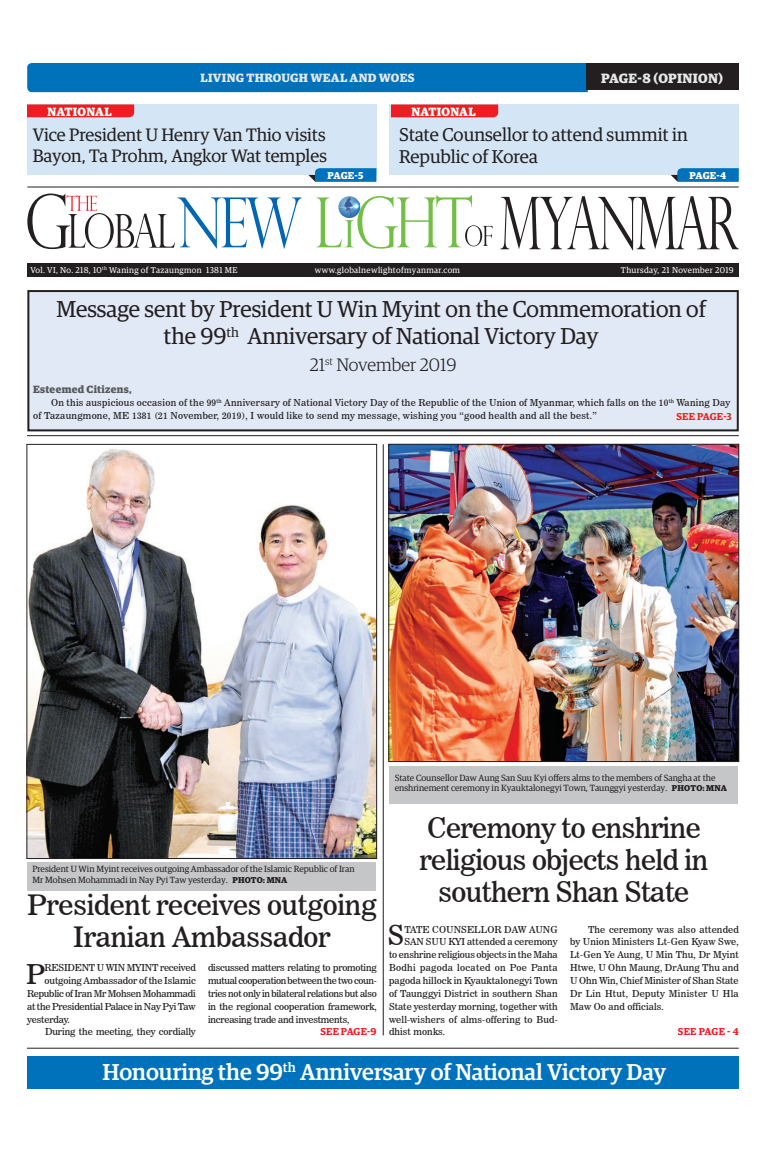
<style>
.page{position:relative;width:773px;height:1152px;background:#fff}
.page>*{position:absolute;margin:0;border:0;box-sizing:border-box;transform-origin:0 0}
.t1{font:28px/32px "News 706 BT Roman C";letter-spacing:-.02em;color:#231f20;text-align:center}
.t2{font:27.1px "News 706 BT Roman C";color:#231f20}
.t3{font:23px/27.6px "Guardian Egyp";color:#231f20;text-align:center}
.t4{font:500 23px "Guardian Egyp";color:#fff}
.t5{font:18.5px/22.2px "Guardian Egyp";color:#231f20}
.t6{font:18px/21.2px "Guardian Egyp";color:#231f20}
.t7{font:300 18px "Guardian Egyp";color:#231f20}
.t8{font:700 13.5px "Guardian Egyp";letter-spacing:.02em;color:#e6e7e9}
.t9{font:700 12px "Guardian Egyp";letter-spacing:.025em;color:#e6e7e9}
.t10{font:700 12px "Guardian Egyp";letter-spacing:.02em;color:#fff}
.t11{font:700 10.5px "Guardian Egyp";letter-spacing:.025em;color:#57585a}
.t12{font:600 10px "Guardian Egyp";letter-spacing:.02em;color:#ee1d23}
.t13{font:700 10px "Guardian Egyp";letter-spacing:-.01em;color:#fff}
.t14{font:9.5px/12.9px "News 706 BT Roman C";letter-spacing:.01em;color:#231f20;text-align:justify}
.t15{font:9.5px "News 706 BT Roman C";letter-spacing:-.01em;color:#231f20}
.t16{font:9.5px "News 706 BT Roman C";letter-spacing:-.02em;color:#231f20}
.t17{font:9.5px "News 706 BT Roman C";letter-spacing:-.025em;color:#231f20}
.t18{font:9.5px "News 706 BT Roman C";letter-spacing:.03em;color:#231f20}
.t19{font:9px/10.8px "Guardian Egyp";color:#231f20}
.t20{font:8.5px "Guardian Egyp";letter-spacing:.04em;color:#fff}
.s1{font-weight:700;font-size:8.5px}
</style>
<div class="page">
<div style="left:27px;top:862px;width:349px;height:29px;background:#c5c6c8"></div>
<div style="left:389px;top:766px;width:349px;height:38px;background:#c5c6c8"></div>
<div style="left:27px;top:263px;width:711px;height:14px;background:#231f20"></div>
<svg style="left:27px;top:194px;width:275px;height:55px"></svg>
<svg style="left:500px;top:196px;width:238px;height:55px"></svg>
<svg style="left:316px;top:195px;width:176px;height:54px"></svg>
<div style="left:28px;top:291px;width:709px;height:139px;background:#e1e9f6"></div>
<div style="left:27px;top:290px;width:711px;height:141px;border:2px solid #231f20"></div>
<img style="left:29px;top:449px;width:346px;height:408px">
<div style="left:27px;top:444px;width:350px;height:415px;border:1px solid #231f20"></div>
<div style="left:27px;top:63px;width:561px;height:29px;background:#0072bc"></div>
<div style="left:586px;top:63px;width:152px;height:27px;background:#231f20"></div>
<div style="left:27px;top:104px;width:350px;height:71px;background:#d4e6f6"></div>
<div style="left:389px;top:104px;width:349px;height:71px;background:#d4e6f6"></div>
<svg style="left:27px;top:104px;width:107px;height:13px"></svg>
<svg style="left:671px;top:168px;width:67px;height:14px"></svg>
<svg style="left:308px;top:168px;width:68px;height:14px"></svg>
<svg style="left:391px;top:105px;width:107px;height:12px"></svg>
<hr style="left:383px;top:444px;width:1px;height:591px;background:#231f20">
<hr style="left:27px;top:187px;width:711px;height:1px;background:#231f20">
<div style="left:27px;top:1056px;width:711px;height:33px;background:#0072bc"></div>
<img style="left:390px;top:446px;width:346px;height:314px">
<div style="left:388px;top:444px;width:350px;height:318px;border:1px solid #231f20"></div>
<hr style="left:27px;top:1048px;width:711px;height:1px;background:#231f20">
<hr style="left:27px;top:435px;width:711px;height:1px;background:#231f20">
<p class="t9" style="left:200px;top:69px;width:215px">LIVING THROUGH WEAL AND WOES</p>
<h3 class="t8" style="left:601px;top:68px;width:123px">PAGE-8 (OPINION)</h3>
<p class="t10" style="left:47px;top:102px;width:66px">NATIONAL</p>
<h3 class="t6" style="left:33px;top:123px;width:295px">Vice President U Henry Van Thio visits<br>Bayon, Ta Prohm, Angkor Wat temples</h3>
<p class="t10" style="left:411px;top:102px;width:66px">NATIONAL</p>
<h3 class="t5" style="left:399px;top:122px;width:290px">State Counsellor to attend summit in<br>Republic of Korea</h3>
<p class="t13" style="left:327px;top:168px;width:37px">PAGE-5</p>
<p class="t13" style="left:689px;top:168px;width:38px">PAGE-4</p>
<p class="t20" style="left:30px;top:264px;width:209px">Vol. VI, No. 218, 10<sup>th</sup> Waning of Tazaungmon 1381 ME</p>
<p class="t20" style="left:315px;top:264px;width:147px">www.globalnewlightofmyanmar.com</p>
<p class="t20" style="left:621px;top:264px;width:114px">Thursday, 21 November 2019</p>
<h3 class="t3" style="left:56px;top:294px;width:651px">Message sent by President U Win Myint on the Commemoration of the 99<sup>th</sup> Anniversary of National Victory Day</h3>
<h3 class="t7" style="left:310px;top:353px;width:148px">21<sup>st</sup> November 2019</h3>
<p class="t11" style="left:33px;top:381px;width:100px">Esteemed Citizens,</p>
<p class="t14" style="left:33px;top:396px;width:698px;text-indent:18px">On this auspicious occasion of the 99<sup>th</sup> Anniversary of National Victory Day of the Republic of the Union of Myanmar, which falls on the 10<sup>th</sup> Waning Day of Tazaungmone, ME 1381 (21 November, 2019), I would like to send my message, wishing you “good health and all the best.”</p>
<p class="t12" style="left:676px;top:409px;width:57px">SEE PAGE-3</p>
<p class="t19" style="left:32px;top:863px;width:323px">President U Win Myint receives outgoing Ambassador of the Islamic Republic of Iran<br>Mr Mohsen Mohammadi in Nay Pyi Taw yesterday. <span class="s1">PHOTO: MNA</span></p>
<h1 class="t1" style="left:27px;top:889px;width:351px;line-height:31.6px">President receives outgoing<br>Iranian Ambassador</h1>
<h2 class="t2" style="left:26px;top:958px;width:20px">P</h2>
<p class="t16" style="left:45px;top:962px;width:153px">RESIDENT U WIN MYINT received</p>
<p class="t15" style="left:45px;top:975px;width:153px">outgoing Ambassador of the Islamic</p>
<p class="t17" style="left:27px;top:988px;width:170px">Republic of Iran Mr Mohsen Mohammadi</p>
<p class="t16" style="left:27px;top:1001px;width:170px">at the Presidential Palace in Nay Pyi Taw</p>
<p class="t15" style="left:27px;top:1013px;width:44px">yesterday.</p>
<p class="t14" style="left:45px;top:1025px;width:152px">During the meeting, they cordially</p>
<p class="t14" style="left:208px;top:961px;width:170px">discussed matters relating to promoting mutual cooperation between the two coun&shy;tries not only in bilateral relations but also in the regional cooperation framework, increasing trade and investments,</p>
<p class="t12" style="left:320px;top:1024px;width:58px">SEE PAGE-9</p>
<p class="t19" style="left:395px;top:771px;width:334px">State Counsellor Daw Aung San Suu Kyi offers alms to the members of Sangha at the enshrinement ceremony in Kyauktalonegyi Town, Taunggyi yesterday. <span class="s1">PHOTO: MNA</span></p>
<h1 class="t1" style="left:419px;top:812px;width:290px">Ceremony to enshrine religious objects held in southern Shan State</h1>
<h2 class="t2" style="left:388px;top:919px;width:18px">S</h2>
<p class="t14" style="left:404px;top:923px;width:155px">TATE COUNSELLOR DAW AUNG</p>
<p class="t14" style="left:404px;top:936px;width:155px">SAN SUU KYI attended a ceremony</p>
<p class="t15" style="left:389px;top:949px;width:170px">to enshrine religious objects in the Maha</p>
<p class="t18" style="left:389px;top:962px;width:170px">Bodhi pagoda located on Poe Panta</p>
<p class="t14" style="left:389px;top:974px;width:170px">pagoda hillock in Kyauktalonegyi Town</p>
<p class="t14" style="left:389px;top:987px;width:170px">of Taunggyi District in southern Shan</p>
<p class="t14" style="left:389px;top:1000px;width:170px">State yesterday morning, together with</p>
<p class="t14" style="left:389px;top:1013px;width:170px">well-wishers of alms-offering to Bud-</p>
<p class="t14" style="left:389px;top:1025px;width:58px">dhist monks.</p>
<p class="t14" style="left:570px;top:923px;width:170px;text-indent:18px">The ceremony was also attended by Union Ministers Lt-Gen Kyaw Swe, Lt-Gen Ye Aung, U Min Thu, Dr Myint Htwe, U Ohn Maung, DrAung Thu and U Ohn Win, Chief Minister of Shan State Dr Lin Htut, Deputy Minister U Hla Maw Oo and officials.</p>
<p class="t12" style="left:678px;top:1024px;width:62px">SEE PAGE - 4</p>
<h3 class="t4" style="left:103px;top:1055px;width:565px">Honouring the 99<sup>th</sup> Anniversary of National Victory Day</h3>
</div>
